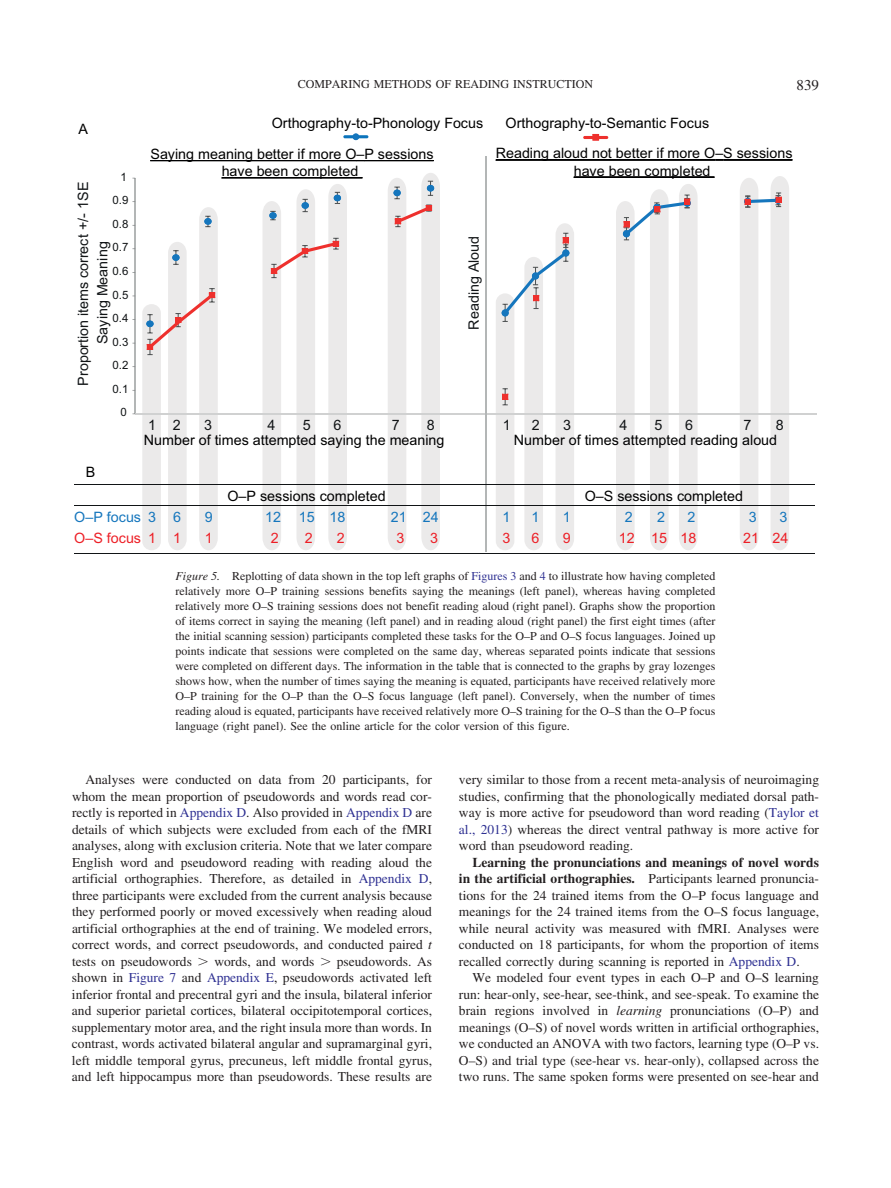
<style>
.page{position:relative;width:891px;height:1188px;background:#fff}
.page>*{position:absolute;margin:0;border:0;box-sizing:border-box;transform-origin:0 0}
.t1{font:15px "Times";color:#231f20}
.t2{font:14.25px/17.1px "Arial";color:#000001;text-align:center}
.t3{font:14.25px "Arial";color:#111416}
.t4{font:14.25px "Arial";color:#1576bd}
.t5{font:14.25px "Arial";color:#ed1f26}
.t6{font:13.5px/16.5px "Times";color:#231f20;text-align:justify}
.t7{font:12px/15px "Times";color:#231f20;text-align:justify}
.t8{font:11.4px "Arial";color:#111416}
.s1{font-style:italic}
.s2{color:#2e3092}
.s3{font-weight:700}
</style>
<div class="page">
<div style="left:496px;top:293px;width:18px;height:257px;background:#ebeaea;border-radius:9px"></div>
<div style="left:142px;top:304px;width:19px;height:246px;background:#ebeaea;border-radius:9px"></div>
<hr style="left:343px;top:135px;width:25px;height:3px;background:#0c74bc;border-radius:2px">
<svg style="left:352px;top:133px;width:7px;height:7px"></svg>
<hr style="left:583px;top:136px;width:25px;height:3px;background:#ee302d;border-radius:2px">
<svg style="left:592px;top:134px;width:7px;height:7px"></svg>
<hr style="left:135px;top:178px;width:1px;height:236px;background:#b3b6b6">
<hr style="left:135px;top:413px;width:682px;height:1px;background:#d0d1d1">
<hr style="left:486px;top:156px;width:1px;height:396px;background:#b3b6b6">
<hr style="left:74px;top:505px;width:740px;height:1px;background:#111416">
<hr style="left:74px;top:553px;width:740px;height:1px;background:#111416">
<hr style="left:74px;top:484px;width:740px;height:1px;background:#111416">
<svg style="left:150px;top:160px;width:284px;height:1px"></svg>
<svg style="left:146px;top:173px;width:294px;height:377px"></svg>
<svg style="left:496px;top:159px;width:297px;height:1px"></svg>
<svg style="left:502px;top:176px;width:287px;height:374px"></svg>
<p class="t2" style="left:79px;top:122px;width:11px">A</p>
<p class="t8" style="left:120px;top:172px;width:8px">1</p>
<p class="t3" style="left:78px;top:386px;width:205px;rotate:-90deg">Proportion items correct +/- 1SE</p>
<p class="t8" style="left:113px;top:196px;width:17px">0.9</p>
<p class="t8" style="left:113px;top:220px;width:17px">0.8</p>
<p class="t3" style="left:97px;top:344px;width:104px;rotate:-90deg">Saying Meaning</p>
<p class="t8" style="left:113px;top:243px;width:17px">0.7</p>
<p class="t8" style="left:113px;top:267px;width:17px">0.6</p>
<p class="t8" style="left:113px;top:290px;width:17px">0.5</p>
<p class="t8" style="left:113px;top:314px;width:17px">0.4</p>
<p class="t8" style="left:113px;top:338px;width:17px">0.3</p>
<p class="t8" style="left:113px;top:361px;width:17px">0.2</p>
<p class="t8" style="left:113px;top:385px;width:17px">0.1</p>
<p class="t2" style="left:86px;top:465px;width:11px">B</p>
<p class="t8" style="left:120px;top:408px;width:8px">0</p>
<p class="t7" style="left:298px;top:77px;width:297px">COMPARING METHODS OF READING INSTRUCTION</p>
<p class="t1" style="left:796px;top:80px;width:24px">839</p>
<p class="t2" style="left:272px;top:116px;width:213px">Orthography-to-Phonology Focus</p>
<p class="t2" style="left:506px;top:116px;width:205px">Orthography-to-Semantic Focus</p>
<p class="t2" style="left:150px;top:147px;width:285px">Saying meaning better if more O–P sessions have been completed</p>
<p class="t2" style="left:496px;top:146px;width:298px">Reading aloud not better if more O–S sessions have been completed</p>
<p class="t3" style="left:469px;top:330px;width:95px;rotate:-90deg">Reading Aloud</p>
<p class="t3" style="left:333px;top:420px;width:9px">6</p>
<p class="t2" style="left:144px;top:433px;width:302px">Number of times attempted saying the meaning</p>
<p class="t3" style="left:148px;top:420px;width:34px">1 2</p>
<p class="t3" style="left:204px;top:420px;width:9px">3</p>
<p class="t3" style="left:268px;top:420px;width:9px">4</p>
<p class="t3" style="left:303px;top:420px;width:9px">5</p>
<p class="t3" style="left:392px;top:420px;width:9px">7</p>
<p class="t3" style="left:427px;top:420px;width:9px">8</p>
<p class="t3" style="left:503px;top:420px;width:9px">1</p>
<p class="t3" style="left:532px;top:420px;width:9px">2</p>
<p class="t3" style="left:563px;top:420px;width:9px">3</p>
<p class="t3" style="left:619px;top:420px;width:9px">4</p>
<p class="t3" style="left:655px;top:420px;width:9px">5</p>
<p class="t3" style="left:744px;top:420px;width:9px">7</p>
<p class="t3" style="left:776px;top:420px;width:9px">8</p>
<p class="t3" style="left:685px;top:420px;width:9px">6</p>
<p class="t2" style="left:514px;top:433px;width:265px">Number of times attempted reading aloud</p>
<p class="t2" style="left:227px;top:488px;width:160px">O–P sessions completed</p>
<p class="t2" style="left:585px;top:488px;width:160px">O–S sessions completed</p>
<p class="t4" style="left:74px;top:512px;width:68px">O–P focus</p>
<p class="t5" style="left:74px;top:533px;width:68px">O–S focus</p>
<p class="t4" style="left:148px;top:512px;width:35px">3 6</p>
<p class="t4" style="left:205px;top:512px;width:9px">9</p>
<p class="t4" style="left:265px;top:512px;width:51px">12 15</p>
<p class="t4" style="left:391px;top:512px;width:49px">21 24</p>
<p class="t4" style="left:330px;top:512px;width:17px">18</p>
<p class="t5" style="left:148px;top:533px;width:35px">1 1</p>
<p class="t5" style="left:205px;top:533px;width:9px">1</p>
<p class="t5" style="left:271px;top:533px;width:9px">2</p>
<p class="t5" style="left:305px;top:533px;width:9px">2</p>
<p class="t5" style="left:397px;top:533px;width:9px">3</p>
<p class="t5" style="left:430px;top:533px;width:9px">3</p>
<p class="t5" style="left:337px;top:533px;width:9px">2</p>
<p class="t4" style="left:502px;top:512px;width:9px">1</p>
<p class="t4" style="left:531px;top:512px;width:9px">1</p>
<p class="t4" style="left:563px;top:512px;width:9px">1</p>
<p class="t4" style="left:625px;top:512px;width:9px">2</p>
<p class="t4" style="left:657px;top:512px;width:9px">2</p>
<p class="t4" style="left:749px;top:512px;width:9px">3</p>
<p class="t4" style="left:780px;top:512px;width:9px">3</p>
<p class="t4" style="left:688px;top:512px;width:9px">2</p>
<p class="t5" style="left:502px;top:533px;width:9px">3</p>
<p class="t5" style="left:531px;top:533px;width:9px">6</p>
<p class="t5" style="left:563px;top:533px;width:9px">9</p>
<p class="t5" style="left:619px;top:533px;width:50px">12 15</p>
<p class="t5" style="left:743px;top:533px;width:47px">21 24</p>
<p class="t5" style="left:681px;top:533px;width:17px">18</p>
<p class="t7" style="left:176px;top:569px;width:542px"><span class="s1">Figure 5.</span> Replotting of data shown in the top left graphs of <span class="s2">Figures 3</span> and <span class="s2">4</span> to illustrate how having completed relatively more O–P training sessions benefits saying the meanings (left panel), whereas having completed relatively more O–S training sessions does not benefit reading aloud (right panel). Graphs show the proportion of items correct in saying the meaning (left panel) and in reading aloud (right panel) the first eight times (after the initial scanning session) participants completed these tasks for the O–P and O–S focus languages. Joined up points indicate that sessions were completed on the same day, whereas separated points indicate that sessions were completed on different days. The information in the table that is connected to the graphs by gray lozenges shows how, when the number of times saying the meaning is equated, participants have received relatively more O–P training for the O–P than the O–S focus language (left panel). Conversely, when the number of times reading aloud is equated, participants have received relatively more O–S training for the O–S than the O–P focus language (right panel). See the online article for the color version of this figure.</p>
<p class="t6" style="left:72px;top:773px;width:362px;text-indent:14px">Analyses were conducted on data from 20 participants, for whom the mean proportion of pseudowords and words read cor&shy;rectly is reported in <span class="s2">Appendix D</span>. Also provided in <span class="s2">Appendix D</span> are details of which subjects were excluded from each of the fMRI analyses, along with exclusion criteria. Note that we later compare English word and pseudoword reading with reading aloud the artificial orthographies. Therefore, as detailed in <span class="s2">Appendix D</span>, three participants were excluded from the current analysis because they performed poorly or moved excessively when reading aloud artificial orthographies at the end of training. We modeled errors, correct words, and correct pseudowords, and conducted paired <span class="s1">t </span>tests on pseudowords</p>
<p class="t6" style="left:72px;top:954px;width:362px;text-indent:265px">pseudowords. As shown in <span class="s2">Figure 7</span> and <span class="s2">Appendix E</span>, pseudowords activated left inferior frontal and precentral gyri and the insula, bilateral inferior and superior parietal cortices, bilateral occipitotemporal cortices, supplementary motor area, and the right insula more than words. In contrast, words activated bilateral angular and supramarginal gyri, left middle temporal gyrus, precuneus, left middle frontal gyrus, and left hippocampus more than pseudowords. These results are</p>
<p class="t6" style="left:214px;top:954px;width:102px">words, and words</p>
<p class="t6" style="left:459px;top:773px;width:362px">very similar to those from a recent meta-analysis of neuroimaging studies, confirming that the phonologically mediated dorsal path&shy;way is more active for pseudoword than word reading (<span class="s2">Taylor et al., 2013</span>) whereas the direct ventral pathway is more active for word than pseudoword reading.</p>
<p class="t6" style="left:459px;top:855px;width:362px;text-indent:14px"><span class="s3">Learning the pronunciations and meanings of novel words in the artificial orthographies.</span> Participants learned pronuncia&shy;tions for the 24 trained items from the O–P focus language and meanings for the 24 trained items from the O–S focus language, while neural activity was measured with fMRI. Analyses were conducted on 18 participants, for whom the proportion of items recalled correctly during scanning is reported in <span class="s2">Appendix D</span>.</p>
<p class="t6" style="left:459px;top:971px;width:362px;text-indent:14px">We modeled four event types in each O–P and O–S learning run: hear-only, see-hear, see-think, and see-speak. To examine the brain regions involved in <span class="s1">learning</span> pronunciations (O–P) and meanings (O–S) of novel words written in artificial orthographies, we conducted an ANOVA with two factors, learning type (O–P vs.<br>O–S) and trial type (see-hear vs. hear-only), collapsed across the two runs. The same spoken forms were presented on see-hear and</p>
</div>
